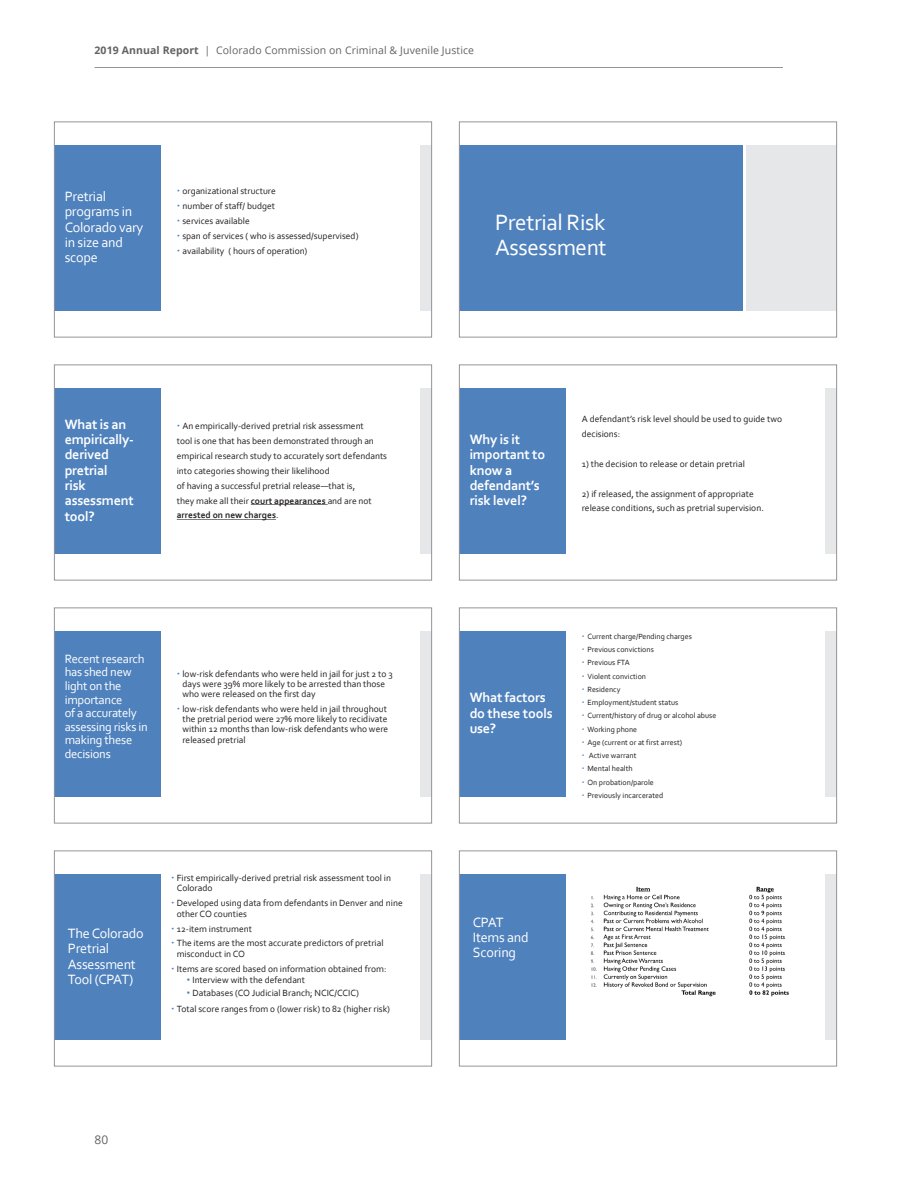
<style>
.page{position:relative;width:918px;height:1188px;background:#fff}
.page>*{position:absolute;margin:0;border:0;box-sizing:border-box;transform-origin:0 0}
.t1{font:23.25px/25px "Corbel";letter-spacing:-.015em;color:#fff}
.t2{font:700 14.1px/15.3px "Corbel";letter-spacing:-.015em;color:#fff}
.t3{font:14.1px/15.3px "Corbel";letter-spacing:-.015em;color:#fff}
.t4{font:12.6px/13.6px "Corbel";letter-spacing:-.02em;color:#fff}
.t5{font:12px "Open Sans";color:#636366}
.t6{font:10.5px "Open Sans";letter-spacing:.01em;color:#636366}
.t7{font:9.45px/15px "Corbel";color:#231f20}
.t8{font:7.95px/13.2px "Corbel";color:#231f20}
.s1{font-weight:700}
.s2{font-family:"Arial";color:#4f81bd}
</style>
<div class="page">
<hr style="left:94px;top:67px;width:689px;height:1px;background:#939598">
<div style="left:54px;top:145px;width:107px;height:165px;background:#4f81bd"></div>
<div style="left:420px;top:145px;width:12px;height:165px;background:#e6e7e8"></div>
<div style="left:54px;top:122px;width:378px;height:216px;border:1px solid #939598"></div>
<div style="left:459px;top:145px;width:283px;height:165px;background:#4f81bd"></div>
<div style="left:746px;top:145px;width:91px;height:165px;background:#e6e7e8"></div>
<div style="left:459px;top:122px;width:378px;height:216px;border:1px solid #939598"></div>
<div style="left:54px;top:388px;width:107px;height:165px;background:#4f81bd"></div>
<div style="left:420px;top:388px;width:12px;height:165px;background:#e6e7e8"></div>
<svg style="left:251px;top:504px;width:77px;height:1px"></svg>
<svg style="left:177px;top:519px;width:99px;height:1px"></svg>
<div style="left:54px;top:364px;width:378px;height:216px;border:1px solid #939598"></div>
<div style="left:459px;top:388px;width:107px;height:165px;background:#4f81bd"></div>
<div style="left:825px;top:388px;width:12px;height:165px;background:#e6e7e8"></div>
<div style="left:459px;top:364px;width:378px;height:216px;border:1px solid #939598"></div>
<div style="left:54px;top:631px;width:107px;height:165px;background:#4f81bd"></div>
<div style="left:420px;top:631px;width:12px;height:165px;background:#e6e7e8"></div>
<div style="left:54px;top:608px;width:378px;height:216px;border:1px solid #939598"></div>
<div style="left:459px;top:631px;width:107px;height:165px;background:#4f81bd"></div>
<div style="left:825px;top:631px;width:12px;height:165px;background:#e6e7e8"></div>
<div style="left:459px;top:608px;width:378px;height:216px;border:1px solid #939598"></div>
<div style="left:54px;top:874px;width:107px;height:165px;background:#4f81bd"></div>
<div style="left:420px;top:874px;width:12px;height:165px;background:#e6e7e8"></div>
<div style="left:54px;top:850px;width:378px;height:216px;border:1px solid #939598"></div>
<div style="left:459px;top:874px;width:107px;height:165px;background:#4f81bd"></div>
<div style="left:825px;top:874px;width:12px;height:165px;background:#e6e7e8"></div>
<img style="left:590px;top:886px;width:199px;height:111px">
<div style="left:459px;top:850px;width:378px;height:216px;border:1px solid #939598"></div>
<p class="t6" style="left:94px;top:43px;width:381px"><span class="s1">2019 Annual Report</span> | Colorado Commission on Criminal &amp; Juvenile Justice</p>
<p class="t3" style="left:65px;top:188px;width:80px">Pretrial programs in<br>Colorado vary in size and scope</p>
<p class="t7" style="left:182px;top:183px;width:178px">organizational structure<br>number of staff/ budget<br>services available<br>span of services ( who is assessed/supervised) availability ( hours of operation)</p>
<p class="t1" style="left:495px;top:209px;width:113px">Pretrial Risk<br>Assessment</p>
<p class="t2" style="left:65px;top:416px;width:71px">What is an empirically&shy;derived pretrial<br>risk assessment tool?</p>
<p class="t7" style="left:177px;top:418px;width:212px;text-indent:6px">An empirically-derived pretrial risk assessment<br>tool is one that has been demonstrated through an empirical research study to accurately sort defendants into categories showing their likelihood<br>of having a successful pretrial release—that is,<br>they make all their <span class="s1">court appearances</span> and are not <span class="s1">arrested on new charges</span>.</p>
<p class="t2" style="left:470px;top:431px;width:77px">Why is it important to know a defendant’s risk level?</p>
<p class="t7" style="left:582px;top:411px;width:202px">A defendant’s risk level should be used to guide two decisions:</p>
<p class="t7" style="left:582px;top:456px;width:165px">1) the decision to release or detain pretrial</p>
<p class="t7" style="left:582px;top:486px;width:184px">2) if released, the assignment of appropriate release conditions, such as pretrial supervision.</p>
<p class="t4" style="left:65px;top:651px;width:85px">Recent research has shed new light on the importance<br>of a accurately assessing risks in making these decisions</p>
<p class="t7" style="left:182px;top:668px;width:212px;line-height:10.2px">low-risk defendants who were held in jail for just 2 to 3 days were 39% more likely to be arrested than those who were released on the first day</p>
<p class="t7" style="left:182px;top:704px;width:207px;line-height:10.2px">low-risk defendants who were held in jail throughout the pretrial period were 27% more likely to recidivate within 12 months than low-risk defendants who were released pretrial</p>
<p class="t3" style="left:68px;top:925px;width:77px">The Colorado<br>Pretrial<br>Assessment<br>Tool (CPAT)</p>
<p class="t7" style="left:177px;top:873px;width:216px;line-height:10.2px">First empirically-derived pretrial risk assessment tool in<br>Colorado</p>
<p class="t7" style="left:177px;top:898px;width:227px;line-height:10.2px">Developed using data from defendants in Denver and nine other CO counties</p>
<p class="t7" style="left:177px;top:921px;width:208px">12-item instrument<br>The items are the most accurate predictors of pretrial</p>
<p class="t7" style="left:177px;top:946px;width:211px">misconduct in CO<br>Items are scored based on information obtained from:</p>
<p class="t7" style="left:187px;top:972px;width:120px"><span class="s2">•</span> Interview with the defendant</p>
<p class="t7" style="left:177px;top:984px;width:215px;line-height:16px;text-indent:10px"><span class="s2">•</span> Databases (CO Judicial Branch; NCIC/CCIC)<br>Total score ranges from 0 (lower risk) to 82 (higher risk)</p>
<p class="t2" style="left:470px;top:690px;width:85px">What factors do these tools use?</p>
<p class="t8" style="left:587px;top:630px;width:130px">Current charge/Pending charges<br>Previous convictions<br>Previous FTA<br>Violent conviction<br>Residency<br>Employment/student status<br>Current/history of drug or alcohol abuse<br>Working phone<br>Age (current or at first arrest)<br>Active warrant<br>Mental health<br>On probation/parole<br>Previously incarcerated</p>
<p class="t3" style="left:473px;top:914px;width:57px">CPAT<br>Items and<br>Scoring</p>
<p class="t5" style="left:94px;top:1132px;width:15px">80</p>
</div>
